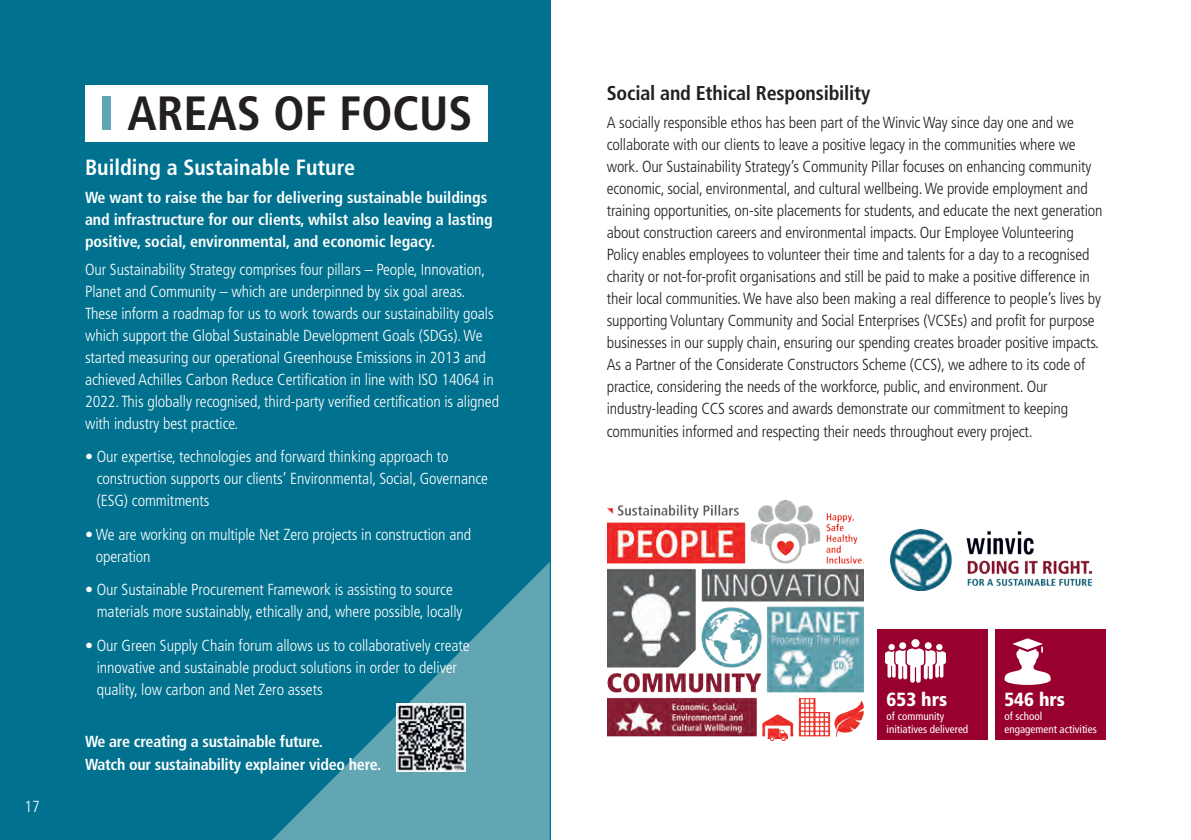
<style>
.page{position:relative;width:1191px;height:840px;background:#fff}
.page>*{position:absolute;margin:0;border:0;box-sizing:border-box;transform-origin:0 0}
.t1{font:700 condensed 48px "Frutiger LT Std";color:#231f20}
.t2{font:700 condensed 22px "Frutiger LT Std";color:#fff}
.t3{font:700 condensed 20px "Frutiger LT Std";letter-spacing:-.01em;color:#231f20}
.t4{font:900 condensed 19px "Frutiger LT Std";color:#fff}
.t5{font:300 condensed 16px/22px "Frutiger LT Std";letter-spacing:-.01em;color:#231f20}
.t6{font:300 condensed 16px/22px "Frutiger LT Std";letter-spacing:-.005em;color:#fff}
.t7{font:700 condensed 16px/22px "Frutiger LT Std";letter-spacing:-.005em;color:#fff}
.t8{font:condensed 11px/13.4px "Frutiger LT Std";color:#fff}
</style>
<div class="page">
<img style="left:607px;top:500px;width:256px;height:239px">
<div style="left:0;top:0;width:550px;height:839px;background:#00718e"></div>
<div style="left:85px;top:85px;width:402px;height:56px;background:#fff"></div>
<div style="left:102px;top:96px;width:9px;height:34px;background:#63a6b3"></div>
<svg style="left:273px;top:562px;width:277px;height:277px"></svg>
<img style="left:397px;top:703px;width:68px;height:68px">
<img style="left:890px;top:529px;width:201px;height:61px">
<div style="left:995px;top:629px;width:111px;height:110px;background:#98012d"></div>
<svg style="left:1004px;top:638px;width:46px;height:46px"></svg>
<div style="left:877px;top:629px;width:111px;height:110px;background:#98012d"></div>
<svg style="left:911px;top:638px;width:8px;height:9px"></svg>
<svg style="left:888px;top:643px;width:6px;height:7px"></svg>
<svg style="left:899px;top:641px;width:7px;height:7px"></svg>
<svg style="left:936px;top:643px;width:6px;height:7px"></svg>
<svg style="left:924px;top:641px;width:7px;height:7px"></svg>
<svg style="left:885px;top:648px;width:61px;height:34px"></svg>
<p class="t6" style="left:24px;top:795px;width:17px">17</p>
<h1 class="t1" style="left:127px;top:85px;width:346px">AREAS OF FOCUS</h1>
<h2 class="t2" style="left:85px;top:155px;width:272px">Building a Sustainable Future</h2>
<p class="t7" style="left:85px;top:186px;width:409px">We want to raise the bar for delivering sustainable buildings and infrastructure for our clients, whilst also leaving a lasting positive, social, environmental, and economic legacy.</p>
<p class="t6" style="left:85px;top:258px;width:415px">Our Sustainability Strategy comprises four pillars – People, Innovation, Planet and Community – which are underpinned by six goal areas.<br>These inform a roadmap for us to work towards our sustainability goals which support the Global Sustainable Development Goals (SDGs). We started measuring our operational Greenhouse Emissions in 2013 and achieved Achilles Carbon Reduce Certification in line with ISO 14064 in 2022. This globally recognised, third-party verified certification is aligned with industry best practice.</p>
<p class="t6" style="left:97px;top:446px;width:393px;text-indent:-12px">• Our expertise, technologies and forward thinking approach to construction supports our clients’ Environmental, Social, Governance (ESG) commitments</p>
<p class="t6" style="left:96px;top:523px;width:377px;text-indent:-11px">• We are working on multiple Net Zero projects in construction and operation</p>
<p class="t6" style="left:97px;top:578px;width:367px;text-indent:-12px">• Our Sustainable Procurement Framework is assisting to source materials more sustainably, ethically and, where possible, locally</p>
<p class="t6" style="left:97px;top:634px;width:374px;text-indent:-12px">• Our Green Supply Chain forum allows us to collaboratively create innovative and sustainable product solutions in order to deliver quality, low carbon and Net Zero assets</p>
<p class="t7" style="left:85px;top:729px;width:298px;line-height:23.6px">We are creating a sustainable future.<br>Watch our sustainability explainer video here.</p>
<p class="t3" style="left:607px;top:81px;width:265px">Social and Ethical Responsibility</p>
<p class="t5" style="left:607px;top:111px;width:497px">A socially responsible ethos has been part of the Winvic Way since day one and we collaborate with our clients to leave a positive legacy in the communities where we work. Our Sustainability Strategy’s Community Pillar focuses on enhancing community economic, social, environmental, and cultural wellbeing. We provide employment and training opportunities, on-site placements for students, and educate the next generation about construction careers and environmental impacts. Our Employee Volunteering Policy enables employees to volunteer their time and talents for a day to a recognised charity or not-for-profit organisations and still be paid to make a positive difference in their local communities. We have also been making a real difference to people’s lives by supporting Voluntary Community and Social Enterprises (VCSEs) and profit for purpose businesses in our supply chain, ensuring our spending creates broader positive impacts.<br>As a Partner of the Considerate Constructors Scheme (CCS), we adhere to its code of practice, considering the needs of the workforce, public, and environment. Our industry-leading CCS scores and awards demonstrate our commitment to keeping communities informed and respecting their needs throughout every project.</p>
<p class="t4" style="left:886px;top:687px;width:62px">653 hrs</p>
<p class="t8" style="left:886px;top:708px;width:83px">of community initiatives delivered</p>
<p class="t4" style="left:1004px;top:687px;width:62px">546 hrs</p>
<p class="t8" style="left:1004px;top:708px;width:94px">of school engagement activities</p>
</div>
